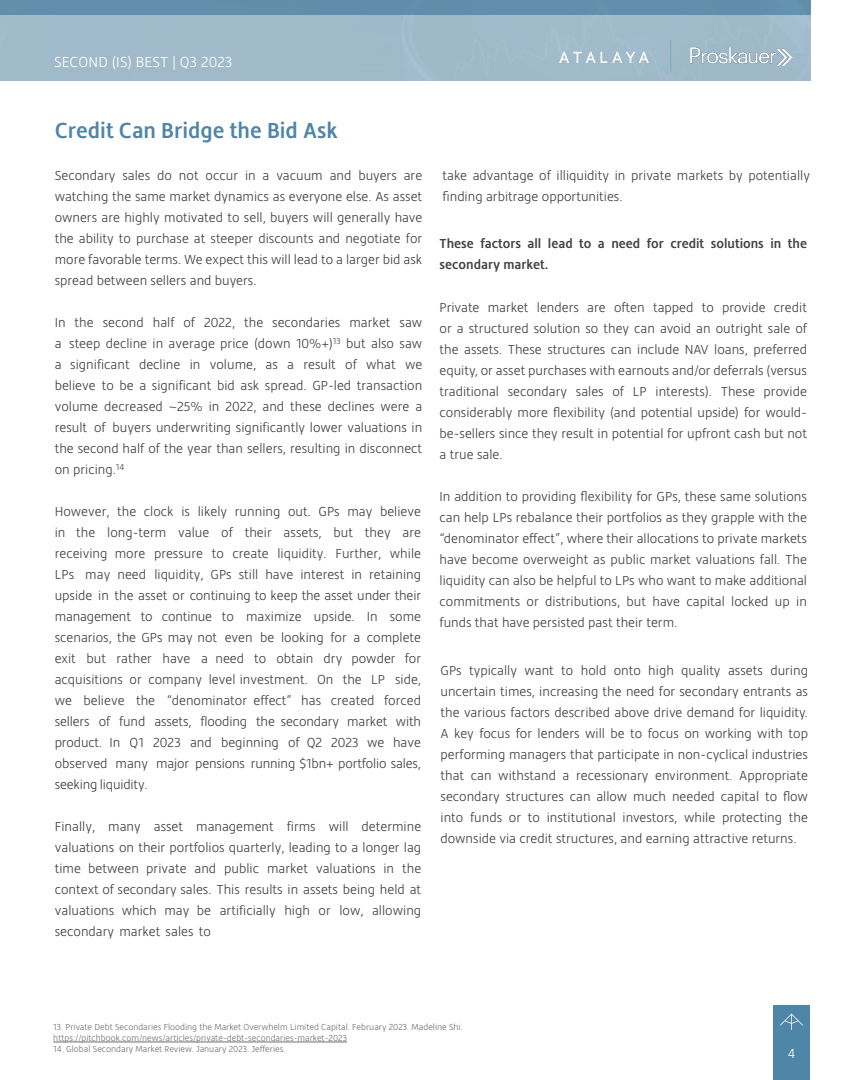
<style>
.page{position:relative;width:864px;height:1080px;background:#fff}
.page>*{position:absolute;margin:0;border:0;box-sizing:border-box;transform-origin:0 0}
.t1{font:500 22.5px "Hedley New";color:#4f85a7}
.t2{font:300 15px "Hedley New";letter-spacing:.01em;color:#fff}
.t3{font:300 13.5px/21px "Hedley New";color:#414042;text-align:justify}
.t4{font:500 13.5px/21px "Hedley New";color:#414042}
.t5{font:300 13.5px "Hedley New";color:#fff}
.t6{font:300 9px/10.8px "Hedley New";color:#6d6e71}
</style>
<div class="page">
<div style="left:773px;top:1005px;width:37px;height:75px;background:#4f85a7"></div>
<svg style="left:780px;top:1014px;width:23px;height:16px"></svg>
<img style="left:0;top:0;width:810px;height:81px">
<hr style="left:53px;top:1042px;width:294px;height:1px;background:#6d6e71">
<svg style="left:559px;top:52px;width:90px;height:11px"></svg>
<img style="left:691px;top:47px;width:101px;height:19px">
<hr style="left:670px;top:40px;width:1px;height:31px;background:#84aac1">
<p class="t2" style="left:54px;top:53px;width:180px">SECOND (IS) BEST | Q3 2023</p>
<h1 class="t1" style="left:55px;top:118px;width:285px">Credit Can Bridge the Bid Ask</h1>
<p class="t3" style="left:55px;top:165px;width:369px">Secondary sales do not occur in a vacuum and buyers are watching the same market dynamics as everyone else. As asset owners are highly motivated to sell, buyers will generally have the ability to purchase at steeper discounts and negotiate for more favorable terms. We expect this will lead to a larger bid ask spread between sellers and buyers.</p>
<p class="t3" style="left:55px;top:312px;width:369px">In the second half of 2022, the secondaries market saw a steep decline in average price (down 10%+)<sup>13</sup> but also saw a significant decline in volume, as a result of what we believe to be a significant bid ask spread. GP-led transaction volume decreased ~25% in 2022, and these declines were a result of buyers underwriting significantly lower valuations in the second half of the year than sellers, resulting in disconnect on pricing.<sup>14</sup></p>
<p class="t3" style="left:55px;top:501px;width:368px">However, the clock is likely running out. GPs may believe in the long-term value of their assets, but they are receiving more pressure to create liquidity. Further, while LPs may need liquidity, GPs still have interest in retaining upside in the asset or continuing to keep the asset under their management to continue to maximize upside. In some scenarios, the GPs may not even be looking for a complete exit but rather have a need to obtain dry powder for acquisitions or company level investment. On the LP side, we believe the “denominator effect” has created forced sellers of fund assets, flooding the secondary market with product. In Q1 2023 and beginning of Q2 2023 we have observed many major pensions running $1bn+ portfolio sales, seeking liquidity.</p>
<p class="t3" style="left:55px;top:816px;width:368px">Finally, many asset management firms will determine valuations on their portfolios quarterly, leading to a longer lag time between private and public market valuations in the context of secondary sales. This results in assets being held at valuations which may be artificially high or low, allowing secondary market sales to</p>
<p class="t3" style="left:442px;top:165px;width:369px">take advantage of illiquidity in private markets by potentially finding arbitrage opportunities.</p>
<p class="t4" style="left:440px;top:233px;width:369px">These factors all lead to a need for credit solutions in the secondary market.</p>
<p class="t3" style="left:440px;top:297px;width:369px">Private market lenders are often tapped to provide credit or a structured solution so they can avoid an outright sale of the assets. These structures can include NAV loans, preferred equity, or asset purchases with earnouts and/or deferrals (versus traditional secondary sales of LP interests). These provide considerably more flexibility (and potential upside) for would&shy;be-sellers since they result in potential for upfront cash but not a true sale.</p>
<p class="t3" style="left:440px;top:486px;width:369px">In addition to providing flexibility for GPs, these same solutions can help LPs rebalance their portfolios as they grapple with the “denominator effect”, where their allocations to private markets have become overweight as public market valuations fall. The liquidity can also be helpful to LPs who want to make additional commitments or distributions, but have capital locked up in funds that have persisted past their term.</p>
<p class="t3" style="left:441px;top:660px;width:369px">GPs typically want to hold onto high quality assets during uncertain times, increasing the need for secondary entrants as the various factors described above drive demand for liquidity.<br>A key focus for lenders will be to focus on working with top performing managers that participate in non-cyclical industries that can withstand a recessionary environment. Appropriate secondary structures can allow much needed capital to flow into funds or to institutional investors, while protecting the downside via credit structures, and earning attractive returns.</p>
<p class="t6" style="left:53px;top:1021px;width:411px">13. Private Debt Secondaries Flooding the Market Overwhelm Limited Capital. February 2023. Madeline Shi. https://pitchbook.com/news/articles/private-debt-secondaries-market-2023</p>
<p class="t6" style="left:53px;top:1043px;width:234px">14. Global Secondary Market Review. January 2023. Jefferies.</p>
<p class="t5" style="left:788px;top:1046px;width:9px">4</p>
</div>
